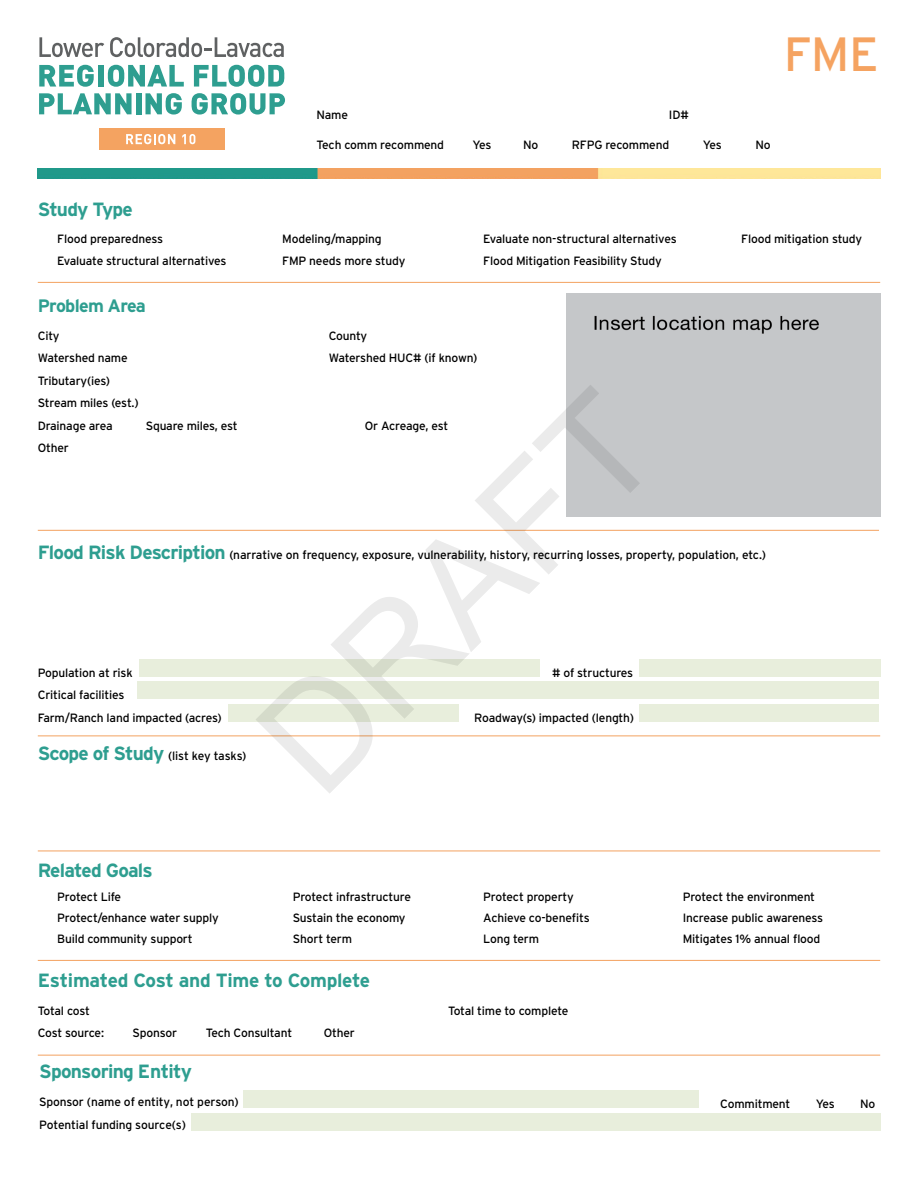
<style>
.page{position:relative;width:918px;height:1188px;background:#fff}
.page>*{position:absolute;margin:0;border:0;box-sizing:border-box;transform-origin:0 0}
.t1{font:48px "Interstate";color:#f5a361}
.t2{font:700 19.2px "Interstate";letter-spacing:-.04em;color:#2e9e90}
.t3{font:700 19.2px "Interstate";letter-spacing:-.015em;color:#2e9e90}
.t4{font:700 18px "Interstate";letter-spacing:-.04em;color:#2e9e90}
.t5{font:12px/22.5px "Interstate";letter-spacing:-.015em;color:#000}
.s1{font-weight:700;font-size:19.2px;color:#2e9e90}
</style>
<div class="page">
<img style="left:38px;top:168px;width:842px;height:10px">
<div style="left:99px;top:129px;width:126px;height:21px;background:#f4a361"></div>
<svg style="left:126px;top:134px;width:49px;height:10px"></svg>
<svg style="left:182px;top:134px;width:13px;height:10px"></svg>
<svg style="left:39px;top:65px;width:55px;height:22px"></svg>
<div style="left:99px;top:65px;width:5px;height:22px;background:#2e9e90"></div>
<svg style="left:108px;top:65px;width:76px;height:22px"></svg>
<svg style="left:194px;top:65px;width:91px;height:22px"></svg>
<svg style="left:39px;top:93px;width:93px;height:21px"></svg>
<div style="left:136px;top:93px;width:5px;height:21px;background:#2e9e90"></div>
<svg style="left:145px;top:93px;width:37px;height:22px"></svg>
<svg style="left:191px;top:93px;width:94px;height:22px"></svg>
<svg style="left:39px;top:37px;width:65px;height:20px"></svg>
<svg style="left:110px;top:37px;width:174px;height:20px"></svg>
<div style="left:567px;top:293px;width:313px;height:223px;background:#c5c7c9"></div>
<hr style="left:38px;top:282px;width:842px;height:1px;background:#f3a260">
<hr style="left:38px;top:530px;width:841px;height:1px;background:#f3a260">
<hr style="left:38px;top:736px;width:842px;height:1px;background:#f3a260">
<hr style="left:38px;top:851px;width:842px;height:1px;background:#f3a260">
<hr style="left:38px;top:1055px;width:842px;height:1px;background:#f3a260">
<hr style="left:38px;top:960px;width:842px;height:1px;background:#f3a260">
<div style="left:139px;top:659px;width:400px;height:18px;background:#e8eedc"></div>
<div style="left:639px;top:659px;width:241px;height:18px;background:#e8eedc"></div>
<div style="left:138px;top:681px;width:741px;height:18px;background:#e8eedc"></div>
<div style="left:228px;top:704px;width:230px;height:18px;background:#e8eedc"></div>
<div style="left:640px;top:704px;width:239px;height:18px;background:#e8eedc"></div>
<div style="left:243px;top:1090px;width:456px;height:18px;background:#e8eedc"></div>
<div style="left:191px;top:1113px;width:689px;height:17px;background:#e8eedc"></div>
<p class="t5" style="left:316px;top:103px;width:33px">Name</p>
<p class="t5" style="left:669px;top:103px;width:21px">ID#</p>
<p class="t5" style="left:316px;top:134px;width:129px">Tech comm recommend</p>
<p class="t5" style="left:473px;top:134px;width:20px">Yes</p>
<p class="t5" style="left:523px;top:134px;width:17px">No</p>
<p class="t5" style="left:572px;top:134px;width:99px">RFPG recommend</p>
<p class="t5" style="left:703px;top:134px;width:20px">Yes</p>
<p class="t5" style="left:756px;top:134px;width:17px">No</p>
<h1 class="t1" style="left:784px;top:27px;width:96px">FME</h1>
<h2 class="t2" style="left:38px;top:199px;width:97px">Study Type</h2>
<p class="t5" style="left:57px;top:228px;width:107px">Flood preparedness</p>
<p class="t5" style="left:282px;top:228px;width:101px">Modeling/mapping</p>
<p class="t5" style="left:483px;top:228px;width:195px">Evaluate non-structural alternatives</p>
<p class="t5" style="left:741px;top:228px;width:123px">Flood mitigation study</p>
<p class="t5" style="left:57px;top:249px;width:171px">Evaluate structural alternatives</p>
<p class="t5" style="left:282px;top:249px;width:125px">FMP needs more study</p>
<p class="t5" style="left:483px;top:249px;width:180px">Flood Mitigation Feasibility Study</p>
<h3 class="t4" style="left:38px;top:295px;width:110px">Problem Area</h3>
<p class="t5" style="left:38px;top:324px;width:23px">City</p>
<p class="t5" style="left:329px;top:324px;width:40px">County</p>
<p class="t5" style="left:38px;top:347px;width:91px">Watershed name</p>
<p class="t5" style="left:329px;top:347px;width:150px">Watershed HUC# (if known)</p>
<p class="t5" style="left:38px;top:369px;width:102px">Tributary(ies)<br>Stream miles (est.)<br>Drainage area</p>
<p class="t5" style="left:146px;top:414px;width:93px">Square miles, est</p>
<p class="t5" style="left:365px;top:414px;width:85px">Or Acreage, est</p>
<p class="t5" style="left:38px;top:437px;width:33px">Other</p>
<p class="t5" style="left:38px;top:543px;width:730px"><span class="s1">Flood Risk Description</span> (narrative on frequency, exposure, vulnerability, history, recurring losses, property, population, etc.)</p>
<p class="t5" style="left:38px;top:661px;width:96px">Population at risk</p>
<p class="t5" style="left:552px;top:661px;width:83px"># of structures</p>
<p class="t5" style="left:38px;top:684px;width:185px">Critical facilities<br>Farm/Ranch land impacted (acres)</p>
<p class="t5" style="left:474px;top:706px;width:161px">Roadway(s) impacted (length)</p>
<p class="t5" style="left:38px;top:745px;width:210px"><span class="s1">Scope of Study</span> (list key tasks)</p>
<h2 class="t2" style="left:38px;top:860px;width:117px">Related Goals</h2>
<p class="t5" style="left:57px;top:885px;width:65px">Protect Life</p>
<p class="t5" style="left:293px;top:885px;width:120px">Protect infrastructure</p>
<p class="t5" style="left:483px;top:885px;width:92px">Protect property</p>
<p class="t5" style="left:683px;top:885px;width:134px">Protect the environment</p>
<p class="t5" style="left:57px;top:907px;width:163px">Protect/enhance water supply</p>
<p class="t5" style="left:293px;top:907px;width:114px">Sustain the economy</p>
<p class="t5" style="left:483px;top:907px;width:108px">Achieve co-benefits</p>
<p class="t5" style="left:683px;top:907px;width:142px">Increase public awareness</p>
<p class="t5" style="left:57px;top:928px;width:137px">Build community support</p>
<p class="t5" style="left:293px;top:928px;width:61px">Short term</p>
<p class="t5" style="left:483px;top:928px;width:57px">Long term</p>
<p class="t5" style="left:683px;top:928px;width:139px">Mitigates 1% annual flood</p>
<h2 class="t3" style="left:38px;top:969px;width:334px">Estimated Cost and Time to Complete</h2>
<p class="t5" style="left:38px;top:999px;width:54px">Total cost</p>
<p class="t5" style="left:448px;top:999px;width:122px">Total time to complete</p>
<p class="t5" style="left:38px;top:1022px;width:68px">Cost source:</p>
<p class="t5" style="left:133px;top:1022px;width:46px">Sponsor</p>
<p class="t5" style="left:206px;top:1022px;width:88px">Tech Consultant</p>
<p class="t5" style="left:324px;top:1022px;width:33px">Other</p>
<h2 class="t2" style="left:39px;top:1061px;width:154px">Sponsoring Entity</h2>
<p class="t5" style="left:39px;top:1091px;width:201px">Sponsor (name of entity, not person)<br>Potential funding source(s)</p>
<p class="t5" style="left:720px;top:1092px;width:72px">Commitment</p>
<p class="t5" style="left:816px;top:1092px;width:20px">Yes</p>
<p class="t5" style="left:860px;top:1092px;width:17px">No</p>
</div>
